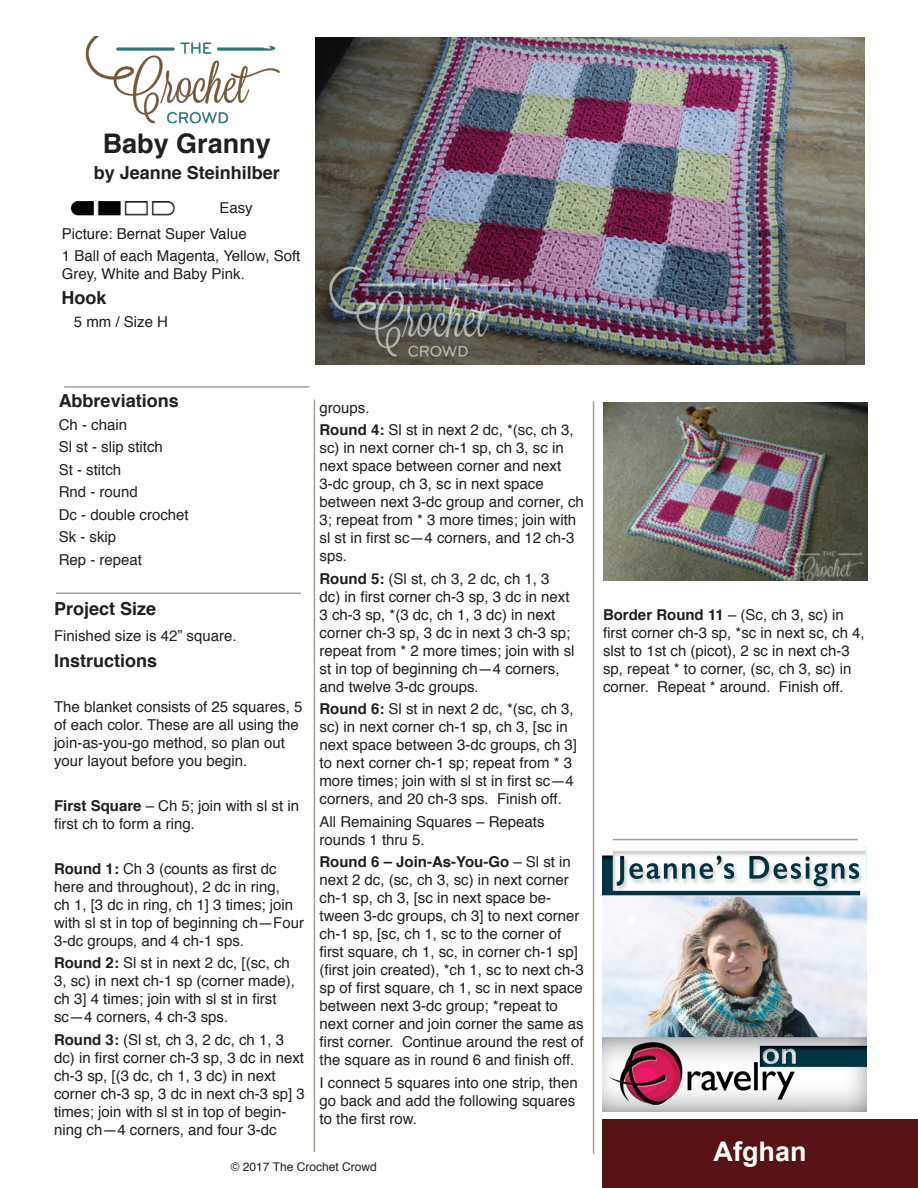
<style>
.page{position:relative;width:918px;height:1188px;background:#fff}
.page>*{position:absolute;margin:0;border:0;box-sizing:border-box;transform-origin:0 0}
.t1{font:700 27px "Helvetica";color:#231f20}
.t2{font:700 27px "Arial";color:#fff}
.t3{font:700 18px "Helvetica";color:#231f20}
.t4{font:15px/18px "Helvetica";color:#231f20}
.t5{font:12px "Helvetica";color:#231f20}
.s1{font-weight:700}
</style>
<div class="page">
<img style="left:315px;top:38px;width:549px;height:326px">
<div style="left:602px;top:1119px;width:316px;height:69px;background:#581115"></div>
<img style="left:85px;top:37px;width:195px;height:87px">
<hr style="left:64px;top:386px;width:245px;height:2px;background:#a6a091">
<hr style="left:56px;top:592px;width:245px;height:2px;background:#a6a091">
<hr style="left:613px;top:839px;width:245px;height:1px;background:#a6a091">
<hr style="left:314px;top:400px;width:1px;height:752px;background:#a6a091">
<hr style="left:593px;top:401px;width:1px;height:753px;background:#a6a091">
<img style="left:70px;top:201px;width:105px;height:15px">
<img style="left:603px;top:402px;width:265px;height:178px">
<img style="left:602px;top:847px;width:265px;height:264px">
<p class="t1" style="left:103px;top:121px;width:170px">Baby Granny</p>
<p class="t3" style="left:94px;top:158px;width:188px">by Jeanne Steinhilber</p>
<p class="t4" style="left:219px;top:199px;width:35px">Easy</p>
<p class="t4" style="left:62px;top:225px;width:186px">Picture: Bernat Super Value</p>
<p class="t4" style="left:62px;top:248px;width:240px">1 Ball of each Magenta, Yellow, Soft<br>Grey, White and Baby Pink.</p>
<p class="t3" style="left:61px;top:283px;width:46px">Hook</p>
<p class="t4" style="left:74px;top:313px;width:96px">5 mm / Size H</p>
<p class="t3" style="left:59px;top:386px;width:122px">Abbreviations</p>
<p class="t4" style="left:59px;top:416px;width:70px">Ch - chain</p>
<p class="t4" style="left:59px;top:438px;width:106px">Sl st - slip stitch</p>
<p class="t4" style="left:59px;top:461px;width:64px">St - stitch</p>
<p class="t4" style="left:59px;top:483px;width:81px">Rnd - round</p>
<p class="t4" style="left:59px;top:506px;width:132px">Dc - double crochet</p>
<p class="t4" style="left:59px;top:528px;width:59px">Sk - skip</p>
<p class="t4" style="left:59px;top:551px;width:85px">Rep - repeat</p>
<p class="t3" style="left:54px;top:594px;width:104px">Project Size</p>
<p class="t4" style="left:54px;top:627px;width:184px">Finished size is 42” square.</p>
<p class="t3" style="left:54px;top:646px;width:105px">Instructions</p>
<p class="t4" style="left:54px;top:698px;width:250px">The blanket consists of 25 squares, 5 of each color. These are all using the join-as-you-go method, so plan out your layout before you begin.</p>
<p class="t4" style="left:54px;top:797px;width:247px"><span class="s1">First Square</span> – Ch 5; join with sl st in first ch to form a ring.</p>
<p class="t4" style="left:54px;top:860px;width:252px"><span class="s1">Round 1:</span> Ch 3 (counts as first dc here and throughout), 2 dc in ring,<br>ch 1, [3 dc in ring, ch 1] 3 times; join with sl st in top of beginning ch—Four<br>3-dc groups, and 4 ch-1 sps.</p>
<p class="t4" style="left:54px;top:955px;width:242px"><span class="s1">Round 2:</span> Sl st in next 2 dc, [(sc, ch<br>3, sc) in next ch-1 sp (corner made), ch 3] 4 times; join with sl st in first sc—4 corners, 4 ch-3 sps.</p>
<p class="t4" style="left:54px;top:1031px;width:252px"><span class="s1">Round 3:</span> (Sl st, ch 3, 2 dc, ch 1, 3 dc) in first corner ch-3 sp, 3 dc in next ch-3 sp, [(3 dc, ch 1, 3 dc) in next corner ch-3 sp, 3 dc in next ch-3 sp] 3 times; join with sl st in top of begin&shy;ning ch—4 corners, and four 3-dc</p>
<p class="t4" style="left:320px;top:399px;width:52px">groups.</p>
<p class="t4" style="left:320px;top:421px;width:266px"><span class="s1">Round 4:</span> Sl st in next 2 dc, *(sc, ch 3, sc) in next corner ch-1 sp, ch 3, sc in next space between corner and next<br>3-dc group, ch 3, sc in next space between next 3-dc group and corner, ch<br>3; repeat from * 3 more times; join with sl st in first sc—4 corners, and 12 ch-3 sps.</p>
<p class="t4" style="left:320px;top:570px;width:257px"><span class="s1">Round 5:</span> (Sl st, ch 3, 2 dc, ch 1, 3<br>dc) in first corner ch-3 sp, 3 dc in next 3 ch-3 sp, *(3 dc, ch 1, 3 dc) in next corner ch-3 sp, 3 dc in next 3 ch-3 sp; repeat from * 2 more times; join with sl st in top of beginning ch—4 corners, and twelve 3-dc groups.</p>
<p class="t4" style="left:320px;top:700px;width:259px"><span class="s1">Round 6:</span> Sl st in next 2 dc, *(sc, ch 3, sc) in next corner ch-1 sp, ch 3, [sc in next space between 3-dc groups, ch 3] to next corner ch-1 sp; repeat from * 3 more times; join with sl st in first sc—4 corners, and 20 ch-3 sps. Finish off.</p>
<p class="t4" style="left:320px;top:813px;width:227px">All Remaining Squares – Repeats rounds 1 thru 5.</p>
<p class="t4" style="left:320px;top:853px;width:266px"><span class="s1">Round 6 – Join-As-You-Go</span> – Sl st in next 2 dc, (sc, ch 3, sc) in next corner ch-1 sp, ch 3, [sc in next space be&shy;tween 3-dc groups, ch 3] to next corner ch-1 sp, [sc, ch 1, sc to the corner of first square, ch 1, sc, in corner ch-1 sp] (first join created), *ch 1, sc to next ch-3 sp of first square, ch 1, sc in next space between next 3-dc group; *repeat to next corner and join corner the same as first corner. Continue around the rest of the square as in round 6 and finish off.</p>
<p class="t4" style="left:320px;top:1074px;width:260px">I connect 5 squares into one strip, then go back and add the following squares to the first row.</p>
<p class="t5" style="left:231px;top:1157px;width:148px">© 2017 The Crochet Crowd</p>
<p class="t4" style="left:603px;top:606px;width:263px"><span class="s1">Border Round 11</span> – (Sc, ch 3, sc) in first corner ch-3 sp, *sc in next sc, ch 4, slst to 1st ch (picot), 2 sc in next ch-3 sp, repeat * to corner, (sc, ch 3, sc) in corner. Repeat * around. Finish off.</p>
<p class="t2" style="left:714px;top:1134px;width:94px">Afghan</p>
</div>
